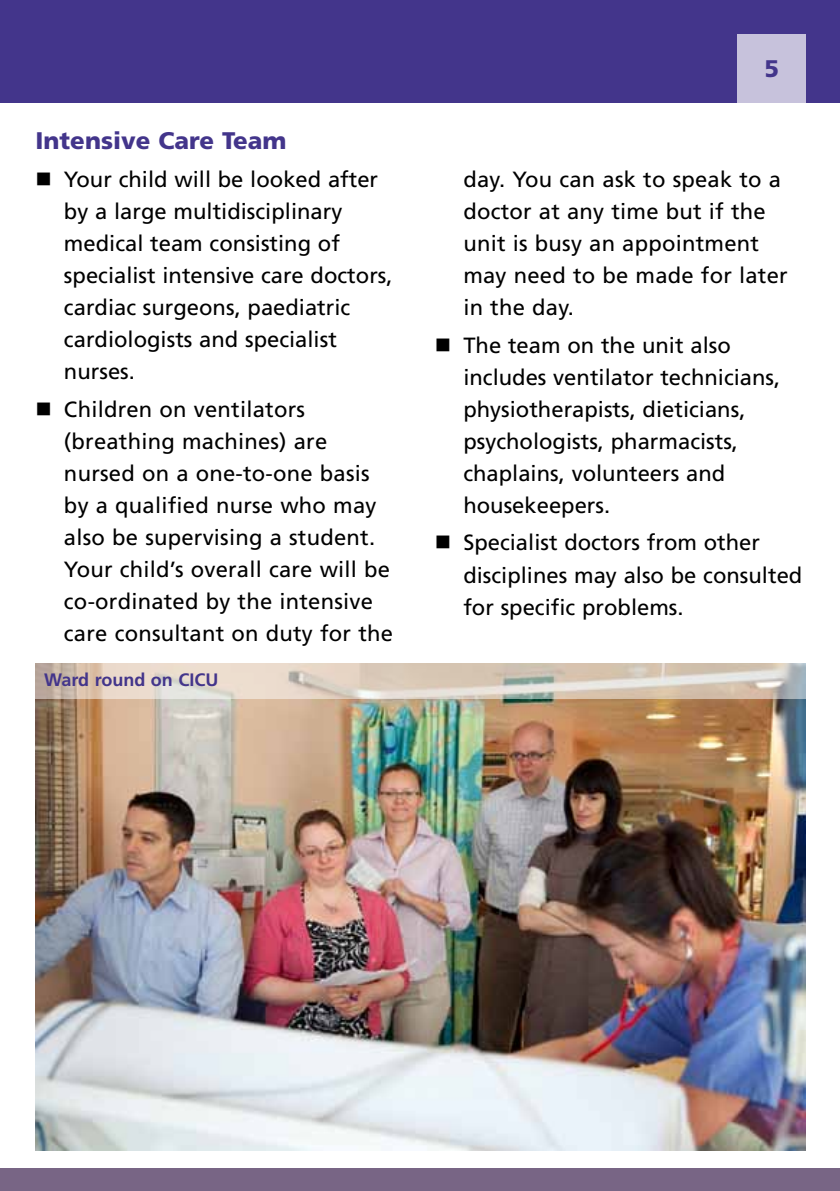
<style>
.page{position:relative;width:840px;height:1191px;background:#fff}
.page>*{position:absolute;margin:0;border:0;box-sizing:border-box;transform-origin:0 0}
.t1{font:900 24px "Frutiger";color:#43358b}
.t2{font:22px/32px "Frutiger";color:#000}
.t3{font:700 18px "Frutiger";color:#43358b}
</style>
<div class="page">
<div style="left:0;top:0;width:839px;height:102px;background:#43358b"></div>
<div style="left:0;top:1168px;width:839px;height:23px;background:#786585"></div>
<div style="left:737px;top:34px;width:68px;height:68px;background:#c7c2dc"></div>
<img style="left:36px;top:698px;width:769px;height:452px">
<svg style="left:36px;top:663px;width:769px;height:35px;background:#d9cdbf"></svg>
<p class="t1" style="left:36px;top:126px;width:252px">Intensive Care Team</p>
<p class="t2" style="left:64px;top:163px;width:330px;text-indent:-28px">■ Your child will be looked after by a large multidisciplinary medical team consisting of specialist intensive care doctors, cardiac surgeons, paediatric cardiologists and specialist nurses.</p>
<p class="t2" style="left:64px;top:393px;width:330px;text-indent:-28px">■ Children on ventilators (breathing machines) are nursed on a one-to-one basis by a qualified nurse who may also be supervising a student.<br>Your child’s overall care will be co-ordinated by the intensive care consultant on duty for the</p>
<p class="t3" style="left:44px;top:669px;width:176px">Ward round on CICU</p>
<p class="t1" style="left:764px;top:54px;width:16px">5</p>
<p class="t2" style="left:463px;top:163px;width:326px">day. You can ask to speak to a doctor at any time but if the unit is busy an appointment may need to be made for later in the day.</p>
<p class="t2" style="left:463px;top:329px;width:318px;text-indent:-28px">■ The team on the unit also includes ventilator technicians, physiotherapists, dieticians, psychologists, pharmacists, chaplains, volunteers and housekeepers.</p>
<p class="t2" style="left:463px;top:526px;width:340px;text-indent:-28px">■ Specialist doctors from other disciplines may also be consulted for specific problems.</p>
</div>
